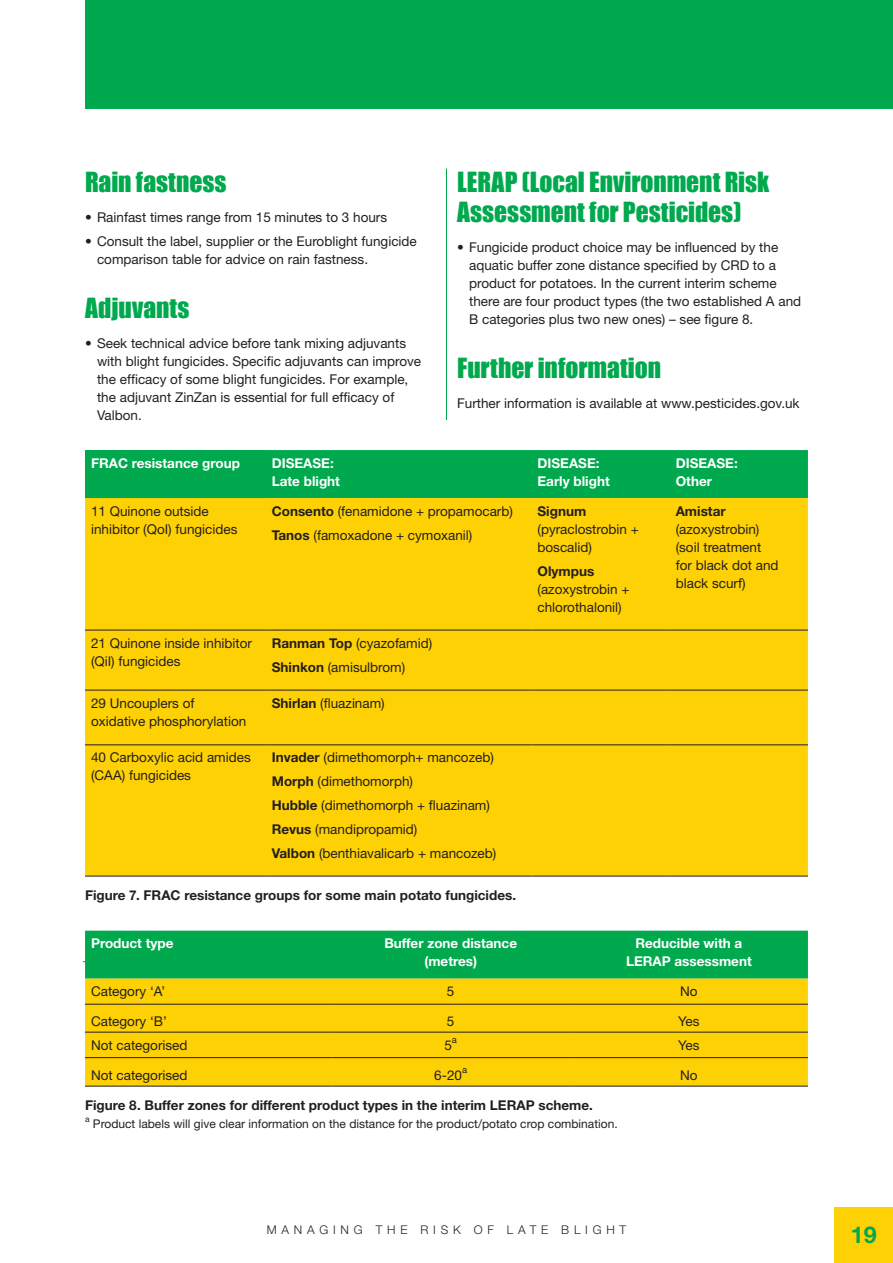
<style>
.page{position:relative;width:893px;height:1263px;background:#fff}
.page>*{position:absolute;margin:0;border:0;box-sizing:border-box;transform-origin:0 0}
.t1{font:25.5px/30px "Impact";color:#00a94e}
.t2{font:700 23.25px "Helvetica Neue";color:#00a94e}
.t3{font:13.5px/18px "Helvetica Neue";color:#231f20}
.t4{font:700 13.5px "Helvetica Neue";color:#231f20}
.t5{font:700 13.5px/18px "Helvetica Neue";color:#fff}
.t6{font:12px "Helvetica Neue";color:#231f20}
.t7{font:300 12px "Helvetica Neue";letter-spacing:.4em;color:#231f20}
.t8{font:9.45px "Helvetica Neue";color:#231f20}
.t9{font:8.4px "Helvetica Neue";color:#231f20}
.s1{font-weight:700}
</style>
<div class="page">
<div style="left:834px;top:1208px;width:59px;height:55px;background:#fed105"></div>
<div style="left:85px;top:0;width:808px;height:109px;background:#00a94e"></div>
<hr style="left:83px;top:961px;width:723px;height:1px;background:#00a94e">
<div style="left:85px;top:931px;width:723px;height:48px;background:#00a94e"></div>
<div style="left:85px;top:979px;width:723px;height:107px;background:#fed105"></div>
<hr style="left:85px;top:1004px;width:247px;height:1px;background:#231f20">
<hr style="left:332px;top:1004px;width:238px;height:1px;background:#231f20">
<hr style="left:570px;top:1004px;width:238px;height:1px;background:#231f20">
<hr style="left:85px;top:1032px;width:247px;height:1px;background:#231f20">
<hr style="left:332px;top:1032px;width:238px;height:1px;background:#231f20">
<hr style="left:570px;top:1032px;width:238px;height:1px;background:#231f20">
<hr style="left:85px;top:1057px;width:247px;height:1px;background:#231f20">
<hr style="left:332px;top:1057px;width:238px;height:1px;background:#231f20">
<hr style="left:570px;top:1057px;width:238px;height:1px;background:#231f20">
<hr style="left:85px;top:1086px;width:247px;height:1px;background:#231f20">
<hr style="left:332px;top:1086px;width:238px;height:1px;background:#231f20">
<hr style="left:570px;top:1086px;width:238px;height:1px;background:#231f20">
<div style="left:85px;top:450px;width:181px;height:48px;background:#00a94e"></div>
<div style="left:266px;top:450px;width:542px;height:48px;background:#00a94e"></div>
<div style="left:85px;top:498px;width:723px;height:378px;background:#fed105"></div>
<hr style="left:85px;top:630px;width:181px;height:1px;background:#231f20">
<hr style="left:266px;top:630px;width:265px;height:1px;background:#231f20">
<hr style="left:531px;top:630px;width:139px;height:1px;background:#231f20">
<hr style="left:670px;top:630px;width:138px;height:1px;background:#231f20">
<hr style="left:85px;top:690px;width:181px;height:1px;background:#231f20">
<hr style="left:266px;top:690px;width:265px;height:1px;background:#231f20">
<hr style="left:531px;top:690px;width:139px;height:1px;background:#231f20">
<hr style="left:670px;top:690px;width:138px;height:1px;background:#231f20">
<hr style="left:85px;top:744px;width:181px;height:1px;background:#231f20">
<hr style="left:266px;top:744px;width:265px;height:1px;background:#231f20">
<hr style="left:531px;top:744px;width:139px;height:1px;background:#231f20">
<hr style="left:670px;top:744px;width:138px;height:1px;background:#231f20">
<hr style="left:85px;top:876px;width:181px;height:1px;background:#231f20">
<hr style="left:266px;top:876px;width:265px;height:1px;background:#231f20">
<hr style="left:531px;top:876px;width:139px;height:1px;background:#231f20">
<hr style="left:670px;top:876px;width:138px;height:1px;background:#231f20">
<hr style="left:446px;top:169px;width:1px;height:251px;background:#00a94e">
<h1 class="t1" style="left:85px;top:167px;width:143px">Rain fastness</h1>
<p class="t3" style="left:85px;top:208px;width:304px">• Rainfast times range from 15 minutes to 3 hours</p>
<p class="t3" style="left:97px;top:232px;width:321px;text-indent:-12px">• Consult the label, supplier or the Euroblight fungicide comparison table for advice on rain fastness.</p>
<h1 class="t1" style="left:85px;top:293px;width:106px">Adjuvants</h1>
<p class="t3" style="left:97px;top:334px;width:326px;text-indent:-12px">• Seek technical advice before tank mixing adjuvants with blight fungicides. Specific adjuvants can improve the efficacy of some blight fungicides. For example, the adjuvant ZinZan is essential for full efficacy of Valbon.</p>
<h1 class="t1" style="left:457px;top:167px;width:314px">LERAP (Local Environment Risk<br>Assessment for Pesticides)</h1>
<p class="t3" style="left:469px;top:238px;width:334px;text-indent:-12px">• Fungicide product choice may be influenced by the aquatic buffer zone distance specified by CRD to a product for potatoes. In the current interim scheme there are four product types (the two established A and B categories plus two new ones) – see figure 8.</p>
<h1 class="t1" style="left:457px;top:353px;width:205px">Further information</h1>
<p class="t3" style="left:457px;top:394px;width:344px">Further information is available at www.pesticides.gov.uk</p>
<p class="t5" style="left:91px;top:454px;width:151px">FRAC resistance group</p>
<p class="t5" style="left:272px;top:454px;width:70px">DISEASE:<br>Late blight</p>
<p class="t5" style="left:537px;top:454px;width:74px">DISEASE:<br>Early blight</p>
<p class="t5" style="left:676px;top:454px;width:64px">DISEASE:<br>Other</p>
<p class="t3" style="left:91px;top:502px;width:148px">11 Quinone outside inhibitor (QoI) fungicides</p>
<p class="t3" style="left:272px;top:499px;width:243px;line-height:24px"><span class="s1">Consento</span> (fenamidone + propamocarb)<br><span class="s1">Tanos</span> (famoxadone + cymoxanil)</p>
<p class="t4" style="left:537px;top:503px;width:50px">Signum</p>
<p class="t4" style="left:676px;top:503px;width:51px">Amistar</p>
<p class="t3" style="left:676px;top:520px;width:104px">(azoxystrobin) (soil treatment for black dot and black scurf)</p>
<p class="t3" style="left:537px;top:520px;width:103px">(pyraclostrobin + boscalid)</p>
<p class="t4" style="left:537px;top:563px;width:58px">Olympus</p>
<p class="t3" style="left:537px;top:580px;width:94px">(azoxystrobin + chlorothalonil)</p>
<p class="t3" style="left:91px;top:634px;width:163px">21 Quinone inside inhibitor (QiI) fungicides</p>
<p class="t3" style="left:272px;top:631px;width:162px;line-height:24px"><span class="s1">Ranman Top</span> (cyazofamid)<br><span class="s1">Shinkon</span> (amisulbrom)</p>
<p class="t3" style="left:91px;top:694px;width:157px">29 Uncouplers of oxidative phosphorylation</p>
<p class="t3" style="left:272px;top:694px;width:114px"><span class="s1">Shirlan</span> (fluazinam)</p>
<p class="t3" style="left:91px;top:748px;width:161px">40 Carboxylic acid amides (CAA) fungicides</p>
<p class="t3" style="left:272px;top:745px;width:226px;line-height:24px"><span class="s1">Invader</span> (dimethomorph+ mancozeb)<br><span class="s1">Morph</span> (dimethomorph)<br><span class="s1">Hubble</span> (dimethomorph + fluazinam)<br><span class="s1">Revus</span> (mandipropamid)<br><span class="s1">Valbon</span> (benthiavalicarb + mancozeb)</p>
<p class="t4" style="left:85px;top:887px;width:433px">Figure 7. FRAC resistance groups for some main potato fungicides.</p>
<p class="t5" style="left:91px;top:934px;width:84px">Product type</p>
<p class="t5" style="left:384px;top:934px;width:134px;text-align:center">Buffer zone distance (metres)</p>
<p class="t5" style="left:626px;top:934px;width:127px;text-align:center">Reducible with a<br>LERAP assessment</p>
<p class="t3" style="left:91px;top:982px;width:76px">Category ‘A’</p>
<p class="t3" style="left:447px;top:982px;width:9px">5</p>
<p class="t3" style="left:680px;top:982px;width:19px">No</p>
<p class="t3" style="left:91px;top:1012px;width:77px">Category ‘B’</p>
<p class="t3" style="left:447px;top:1012px;width:9px">5</p>
<p class="t3" style="left:678px;top:1012px;width:23px">Yes</p>
<p class="t3" style="left:91px;top:1036px;width:98px">Not categorised</p>
<p class="t3" style="left:444px;top:1036px;width:9px">5</p>
<p class="t8" style="left:452px;top:1034px;width:7px">a</p>
<p class="t3" style="left:678px;top:1036px;width:23px">Yes</p>
<p class="t3" style="left:91px;top:1066px;width:98px">Not categorised</p>
<p class="t3" style="left:434px;top:1066px;width:29px">6-20</p>
<p class="t8" style="left:462px;top:1064px;width:7px">a</p>
<p class="t3" style="left:680px;top:1066px;width:19px">No</p>
<p class="t4" style="left:85px;top:1097px;width:509px">Figure 8. Buffer zones for different product types in the interim LERAP scheme.</p>
<p class="t9" style="left:85px;top:1114px;width:6px">a</p>
<p class="t6" style="left:93px;top:1117px;width:526px">Product labels will give clear information on the distance for the product/potato crop combination.</p>
<p class="t7" style="left:267px;top:1222px;width:361px">MANAGING THE RISK OF LATE BLIGHT</p>
<h2 class="t2" style="left:851px;top:1221px;width:27px">19</h2>
</div>
